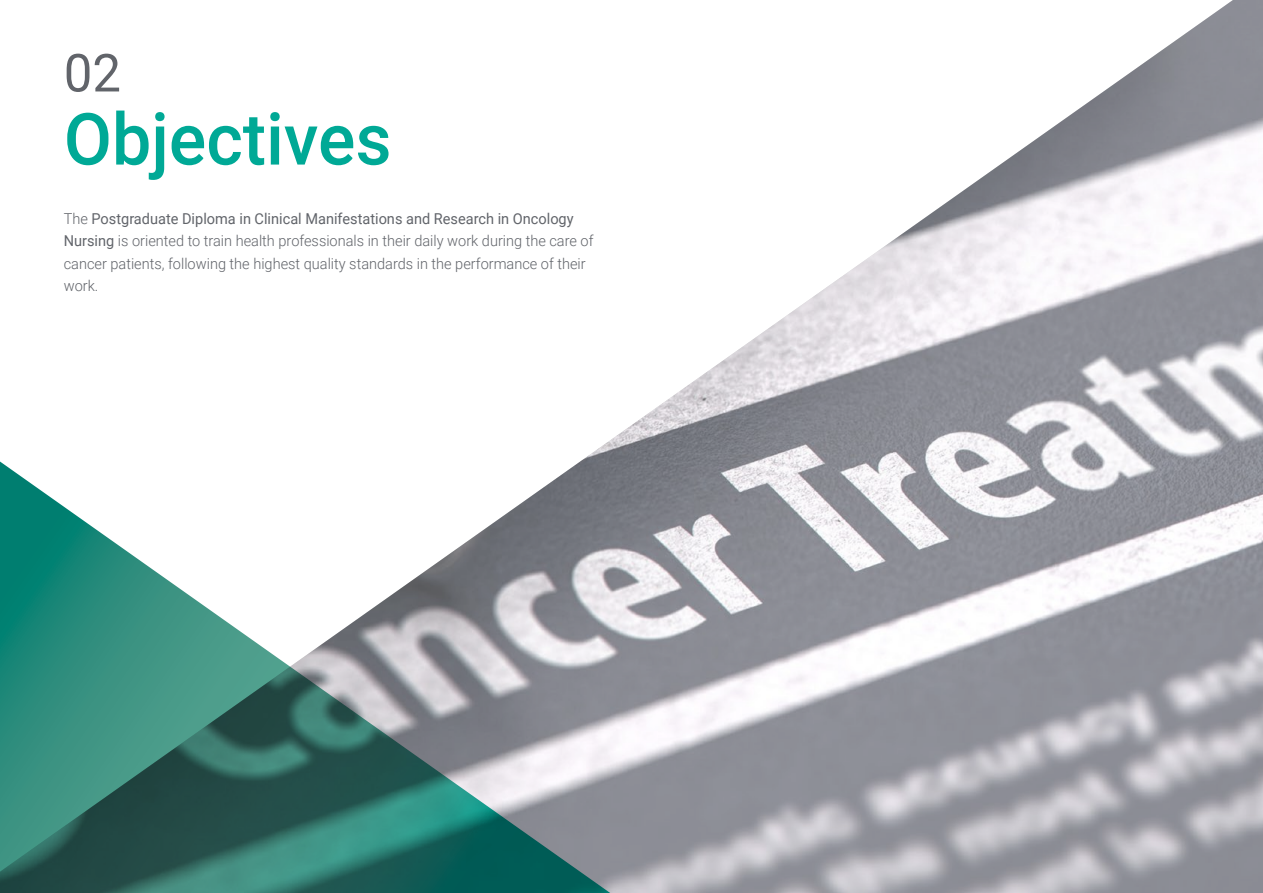
<style>
.page{position:relative;width:1263px;height:893px;background:#fff}
.page>*{position:absolute;margin:0;border:0;box-sizing:border-box;transform-origin:0 0}
.t1{font:500 72px "Roboto";color:#00a996}
.t2{font:52.5px "Roboto";color:#61646a}
.t3{font:300 15px/22.5px "Roboto";color:#61646a}
.s1{font-weight:400}
</style>
<div class="page">
<img style="left:602px;top:0;width:661px;height:893px">
<svg style="left:0;top:446px;width:640px;height:447px"></svg>
<h2 class="t2" style="left:64px;top:36px;width:59px">02</h2>
<h1 class="t1" style="left:64px;top:89px;width:329px">Objectives</h1>
<p class="t3" style="left:64px;top:207px;width:531px">The <span class="s1">Postgraduate Diploma in Clinical Manifestations and Research in Oncology Nursing</span> is oriented to train health professionals in their daily work during the care of cancer patients, following the highest quality standards in the performance of their work.</p>
</div>
